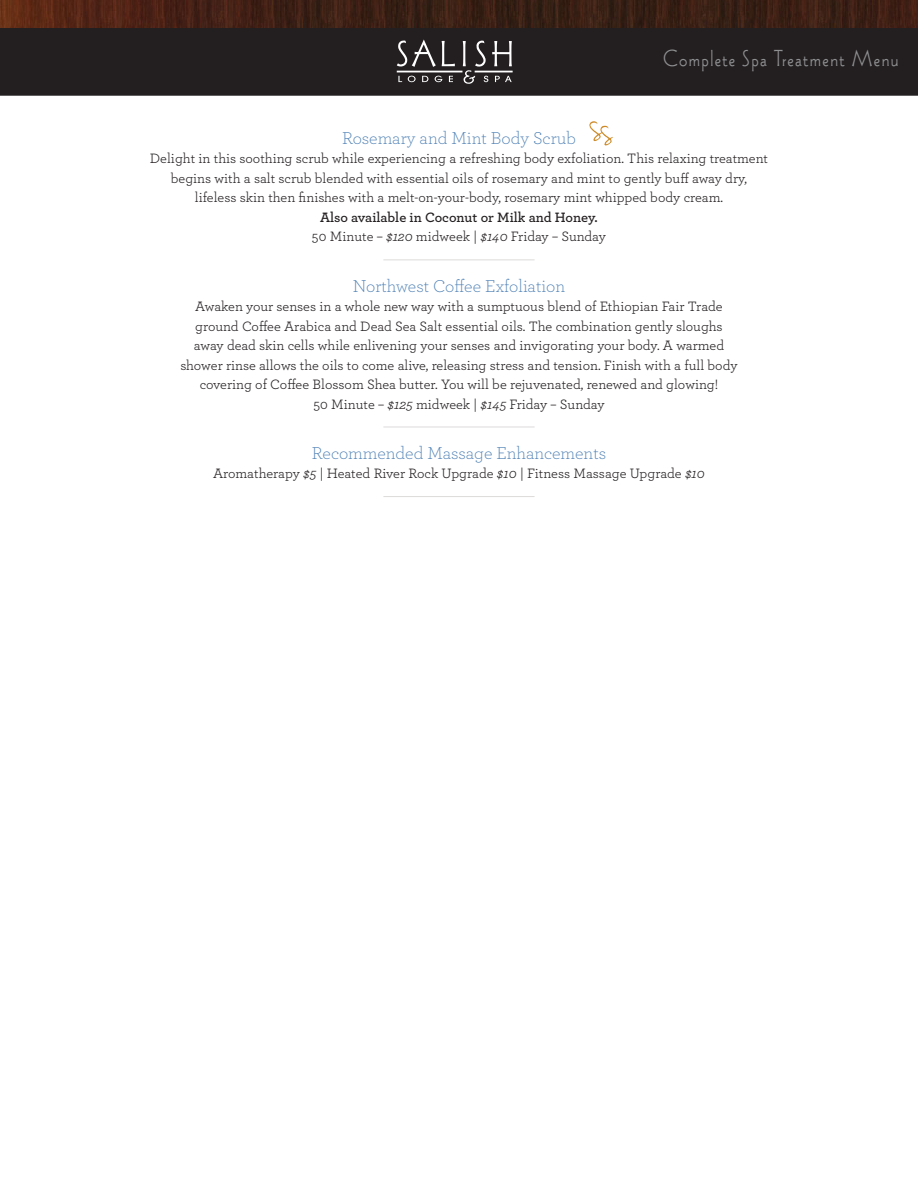
<style>
.page{position:relative;width:918px;height:1188px;background:#fff}
.page>*{position:absolute;margin:0;border:0;box-sizing:border-box;transform-origin:0 0}
.t1{font:24px "Wade Sans Light Plain";letter-spacing:.06em;color:#8f9092}
.h2_no_space_centered{font:300 18px "Archer";color:#497db3}
.p_no_space_centered{font:14.25px "Archer";color:#231f20}
.p_space_after_center{font:14.25px/19.5px "Archer";color:#231f20;text-align:center}
.p_no_space_centered-2{font:600 14.25px "Archer";color:#231f20}
.s1{font-style:italic}
</style>
<div class="page">
<div style="left:1px;top:2px;width:916px;height:93px;background:#231f20"></div>
<div style="left:0;top:1px;width:918px;height:95px;border:2px solid #231f20"></div>
<img style="left:0;top:0;width:918px;height:27px">
<svg style="left:442px;top:41px;width:13px;height:25px"></svg>
<svg style="left:397px;top:40px;width:39px;height:27px"></svg>
<svg style="left:398px;top:76px;width:4px;height:6px"></svg>
<svg style="left:408px;top:76px;width:8px;height:6px"></svg>
<svg style="left:422px;top:76px;width:6px;height:6px"></svg>
<svg style="left:435px;top:76px;width:7px;height:6px"></svg>
<svg style="left:449px;top:76px;width:4px;height:6px"></svg>
<svg style="left:463px;top:41px;width:49px;height:43px"></svg>
<div style="left:397px;top:71px;width:65px;height:1px;border:1px solid #fff"></div>
<div style="left:475px;top:71px;width:37px;height:1px;border:1px solid #fff"></div>
<hr style="left:383px;top:259px;width:152px;height:1px;background:#dddbda">
<hr style="left:383px;top:427px;width:152px;height:1px;background:#dddbda">
<hr style="left:383px;top:496px;width:152px;height:1px;background:#dddbda">
<img style="left:589px;top:121px;width:24px;height:25px">
<h1 class="t1" style="left:663px;top:45px;width:237px">Complete Spa Treatment Menu</h1>
<p class="h2_no_space_centered" style="left:342px;top:126px;width:235px">Rosemary and Mint Body Scrub</p>
<p class="p_no_space_centered" style="left:150px;top:149px;width:620px">Delight in this soothing scrub while experiencing a refreshing body exfoliation. This relaxing treatment</p>
<p class="p_no_space_centered" style="left:171px;top:168px;width:578px">begins with a salt scrub blended with essential oils of rosemary and mint to gently buff away dry,</p>
<p class="p_no_space_centered" style="left:195px;top:188px;width:530px">lifeless skin then finishes with a melt-on-your-body, rosemary mint whipped body cream.</p>
<p class="p_no_space_centered-2" style="left:320px;top:207px;width:279px">Also available in Coconut or Milk and Honey.</p>
<p class="p_space_after_center" style="left:312px;top:226px;width:296px">50 Minute – <span class="s1">$120</span> midweek | <span class="s1">$140</span> Friday – Sunday</p>
<p class="h2_no_space_centered" style="left:353px;top:274px;width:214px">Northwest Coffee Exfoliation</p>
<p class="p_no_space_centered" style="left:195px;top:297px;width:529px">Awaken your senses in a whole new way with a sumptuous blend of Ethiopian Fair Trade</p>
<p class="p_no_space_centered" style="left:195px;top:316px;width:529px">ground Coffee Arabica and Dead Sea Salt essential oils. The combination gently sloughs</p>
<p class="p_no_space_centered" style="left:194px;top:336px;width:532px">away dead skin cells while enlivening your senses and invigorating your body. A warmed</p>
<p class="p_no_space_centered" style="left:180px;top:355px;width:559px">shower rinse allows the oils to come alive, releasing stress and tension. Finish with a full body</p>
<p class="p_space_after_center" style="left:200px;top:374px;width:520px">covering of Coffee Blossom Shea butter. You will be rejuvenated, renewed and glowing!<br>50 Minute – <span class="s1">$125</span> midweek | <span class="s1">$145</span> Friday – Sunday</p>
<p class="h2_no_space_centered" style="left:312px;top:441px;width:296px">Recommended Massage Enhancements</p>
<p class="p_space_after_center" style="left:213px;top:463px;width:493px">Aromatherapy <span class="s1">$5</span> | Heated River Rock Upgrade <span class="s1">$10</span> | Fitness Massage Upgrade <span class="s1">$10</span></p>
</div>
